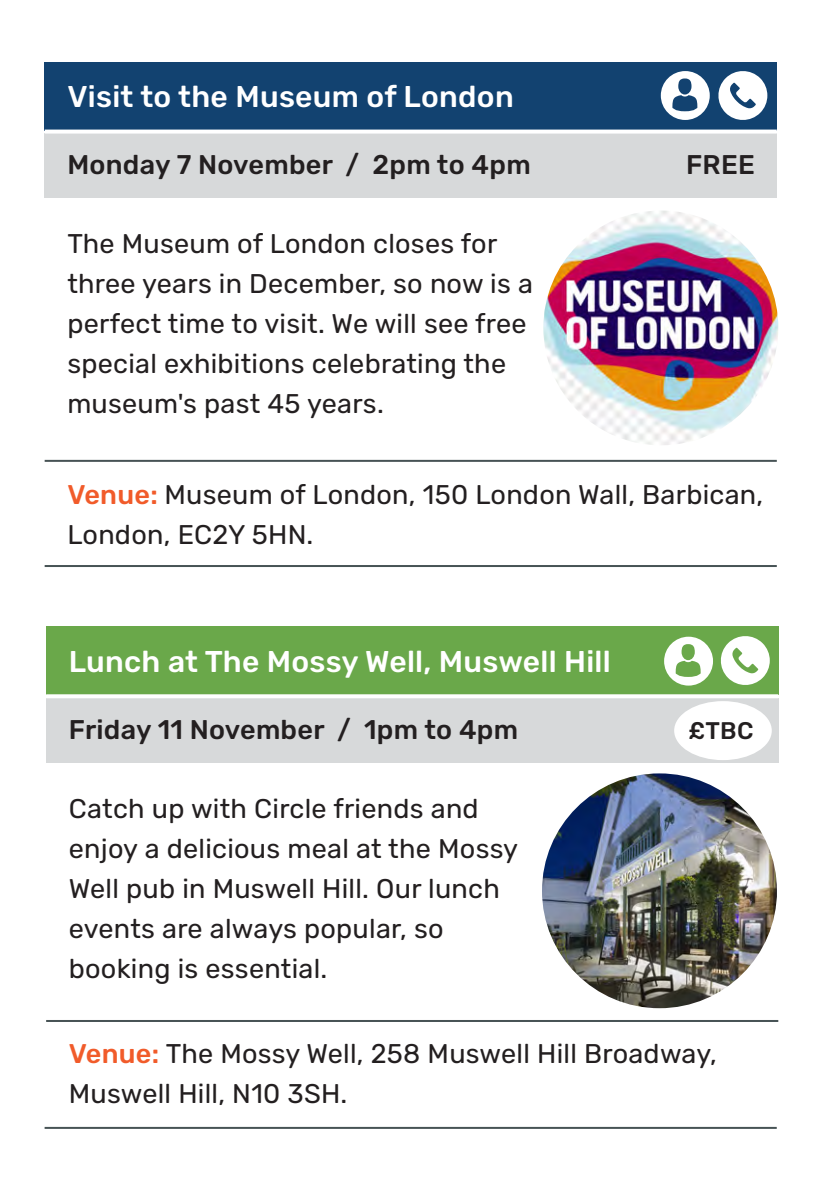
<style>
.page{position:relative;width:840px;height:1191px;background:#fff}
.page>*{position:absolute;margin:0;border:0;box-sizing:border-box;transform-origin:0 0}
.t1{font:500 30px "Rubik";letter-spacing:.01em;color:#fff}
.t2{font:27px/40px "Rubik";letter-spacing:.01em;color:#231f20}
.t3{font:500 27px "Rubik";letter-spacing:.01em;color:#231f20}
.t4{font:500 24px "Rubik";color:#231f20}
.s1{font-weight:500;color:#f15b2a}
</style>
<div class="page">
<hr style="left:45px;top:1126px;width:731px;height:2px;background:#475355">
<div style="left:45px;top:134px;width:731px;height:64px;background:#d7d9da"></div>
<div style="left:45px;top:62px;width:731px;height:68px;background:#124270"></div>
<hr style="left:45px;top:460px;width:731px;height:2px;background:#475355">
<svg style="left:45px;top:133px;width:731px;height:1px"></svg>
<svg style="left:718px;top:71px;width:49px;height:49px"></svg>
<svg style="left:660px;top:71px;width:49px;height:49px"></svg>
<hr style="left:45px;top:565px;width:731px;height:2px;background:#475355">
<img style="left:543px;top:210px;width:234px;height:235px;border-radius:117px">
<div style="left:46px;top:698px;width:731px;height:65px;background:#d7d9da"></div>
<div style="left:46px;top:627px;width:731px;height:68px;background:#6aa84a"></div>
<hr style="left:46px;top:1020px;width:731px;height:2px;background:#475355">
<svg style="left:46px;top:694px;width:731px;height:1px"></svg>
<img style="left:541px;top:773px;width:235px;height:235px;border-radius:117px">
<div style="left:673px;top:701px;width:98px;height:59px;background:#fff;border-radius:50%"></div>
<svg style="left:664px;top:636px;width:48px;height:49px"></svg>
<svg style="left:720px;top:636px;width:49px;height:49px"></svg>
<p class="t1" style="left:67px;top:80px;width:447px">Visit to the Museum of London</p>
<p class="t3" style="left:67px;top:150px;width:464px">Monday 7 November / 2pm to 4pm</p>
<p class="t3" style="left:685px;top:150px;width:70px">FREE</p>
<p class="t2" style="left:67px;top:224px;width:467px">The Museum of London closes for three years in December, so now is a perfect time to visit. We will see free special exhibitions celebrating the museum's past 45 years.</p>
<p class="t2" style="left:67px;top:475px;width:697px"><span class="s1">Venue:</span> Museum of London, 150 London Wall, Barbican,<br>London, EC2Y 5HN.</p>
<p class="t1" style="left:69px;top:644px;width:543px">Lunch at The Mossy Well, Muswell Hill</p>
<p class="t3" style="left:69px;top:714px;width:450px">Friday 11 November / 1pm to 4pm</p>
<p class="t2" style="left:69px;top:789px;width:450px">Catch up with Circle friends and enjoy a delicious meal at the Mossy<br>Well pub in Muswell Hill. Our lunch events are always popular, so booking is essential.</p>
<p class="t4" style="left:688px;top:717px;width:66px">£TBC</p>
<p class="t2" style="left:69px;top:1034px;width:649px"><span class="s1">Venue:</span> The Mossy Well, 258 Muswell Hill Broadway,<br>Muswell Hill, N10 3SH.</p>
</div>
